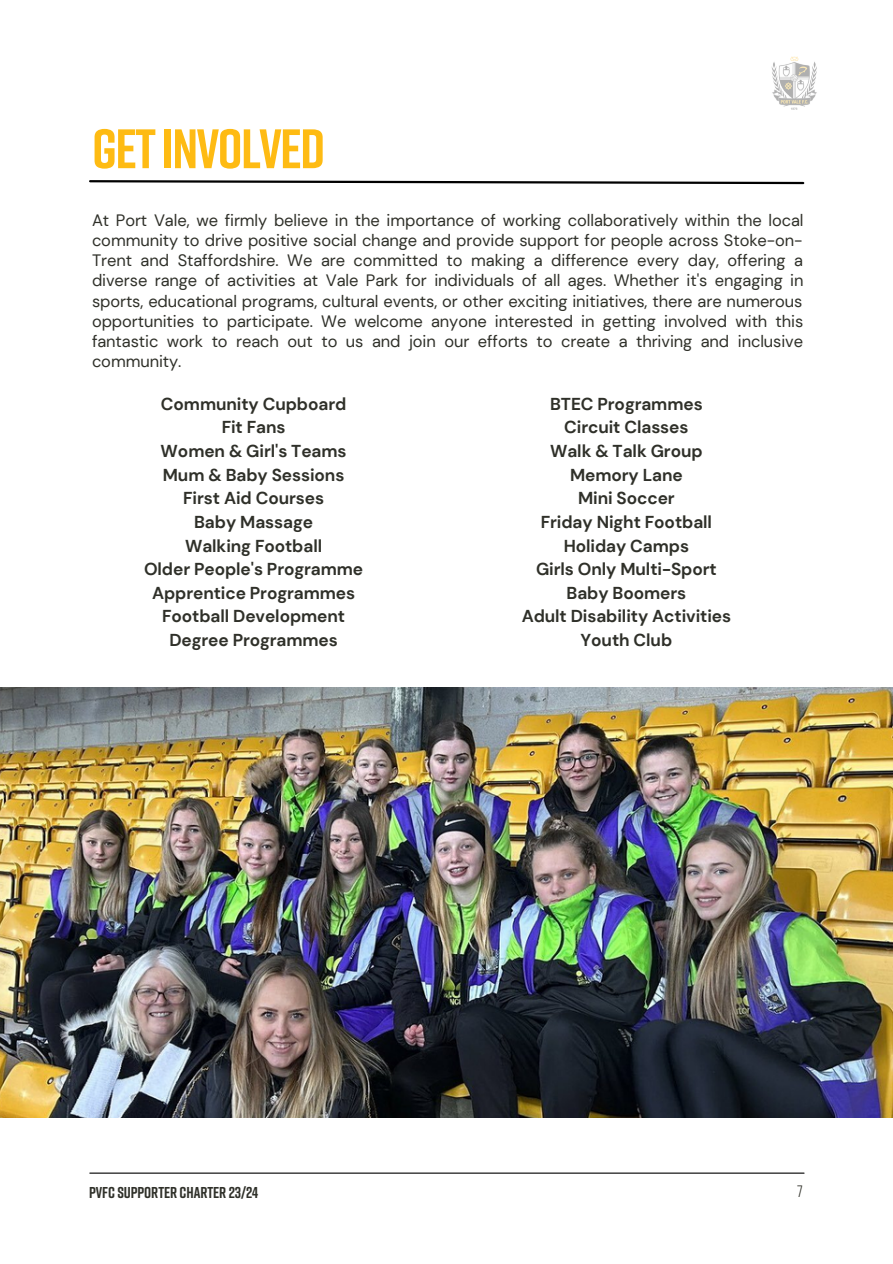
<style>
.page{position:relative;width:893px;height:1264px;background:#fff}
.page>*{position:absolute;margin:0;border:0;box-sizing:border-box;transform-origin:0 0}
.t1{font:700 55.5px "Rift";letter-spacing:-.03em;color:#febb13}
.t2{font:700 17.25px "DM Sans";letter-spacing:-.005em;color:#2f3029}
.t3{font:16.5px/20.2px "DM Sans";letter-spacing:-.005em;color:#2f3029;text-align:justify}
.t4{font:16.5px "Rift";color:#2f3029}
.t5{font:700 15.75px "Rift";letter-spacing:-.005em;color:#2f3029}
</style>
<div class="page">
<svg style="left:89px;top:180px;width:716px;height:5px"></svg>
<img style="left:0;top:687px;width:892px;height:430px">
<hr style="left:90px;top:1172px;width:714px;height:1px;background:#000">
<img style="left:771px;top:56px;width:46px;height:54px">
<p class="t1" style="left:92px;top:114px;width:235px">GETINVOLVED</p>
<p class="t3" style="left:92px;top:210px;width:713px">At Port Vale, we firmly believe in the importance of working collaboratively within the local community to drive positive social change and provide support for people across Stoke-on-Trent and Staffordshire. We are committed to making a difference every day, offering a diverse range of activities at Vale Park for individuals of all ages. Whether it's engaging in sports, educational programs, cultural events, or other exciting initiatives, there are numerous opportunities to participate. We welcome anyone interested in getting involved with this fantastic work to reach out to us and join our efforts to create a thriving and inclusive community.</p>
<p class="t2" style="left:161px;top:393px;width:187px">Community Cupboard</p>
<p class="t2" style="left:222px;top:416px;width:65px">Fit Fans</p>
<p class="t2" style="left:161px;top:440px;width:187px">Women &amp; Girl's Teams</p>
<p class="t2" style="left:163px;top:463px;width:183px">Mum &amp; Baby Sessions</p>
<p class="t2" style="left:183px;top:487px;width:142px">First Aid Courses</p>
<p class="t2" style="left:194px;top:511px;width:120px">Baby Massage</p>
<p class="t2" style="left:185px;top:534px;width:139px">Walking Football</p>
<p class="t2" style="left:144px;top:558px;width:221px">Older People's Programme</p>
<p class="t2" style="left:152px;top:581px;width:204px">Apprentice Programmes</p>
<p class="t2" style="left:162px;top:605px;width:184px">Football Development</p>
<p class="t2" style="left:169px;top:629px;width:170px">Degree Programmes</p>
<p class="t2" style="left:550px;top:393px;width:154px">BTEC Programmes</p>
<p class="t2" style="left:564px;top:416px;width:126px">Circuit Classes</p>
<p class="t2" style="left:550px;top:440px;width:154px">Walk &amp; Talk Group</p>
<p class="t2" style="left:570px;top:463px;width:114px">Memory Lane</p>
<p class="t2" style="left:578px;top:487px;width:98px">Mini Soccer</p>
<p class="t2" style="left:540px;top:511px;width:173px">Friday Night Football</p>
<p class="t2" style="left:563px;top:534px;width:127px">Holiday Camps</p>
<p class="t2" style="left:536px;top:558px;width:182px">Girls Only Multi-Sport</p>
<p class="t2" style="left:566px;top:581px;width:121px">Baby Boomers</p>
<p class="t2" style="left:521px;top:605px;width:211px">Adult Disability Activities</p>
<p class="t2" style="left:580px;top:629px;width:93px">Youth Club</p>
<p class="t5" style="left:89px;top:1182px;width:170px">PVFC SUPPORTER CHARTER 23/24</p>
<p class="t4" style="left:797px;top:1180px;width:7px">7</p>
</div>
